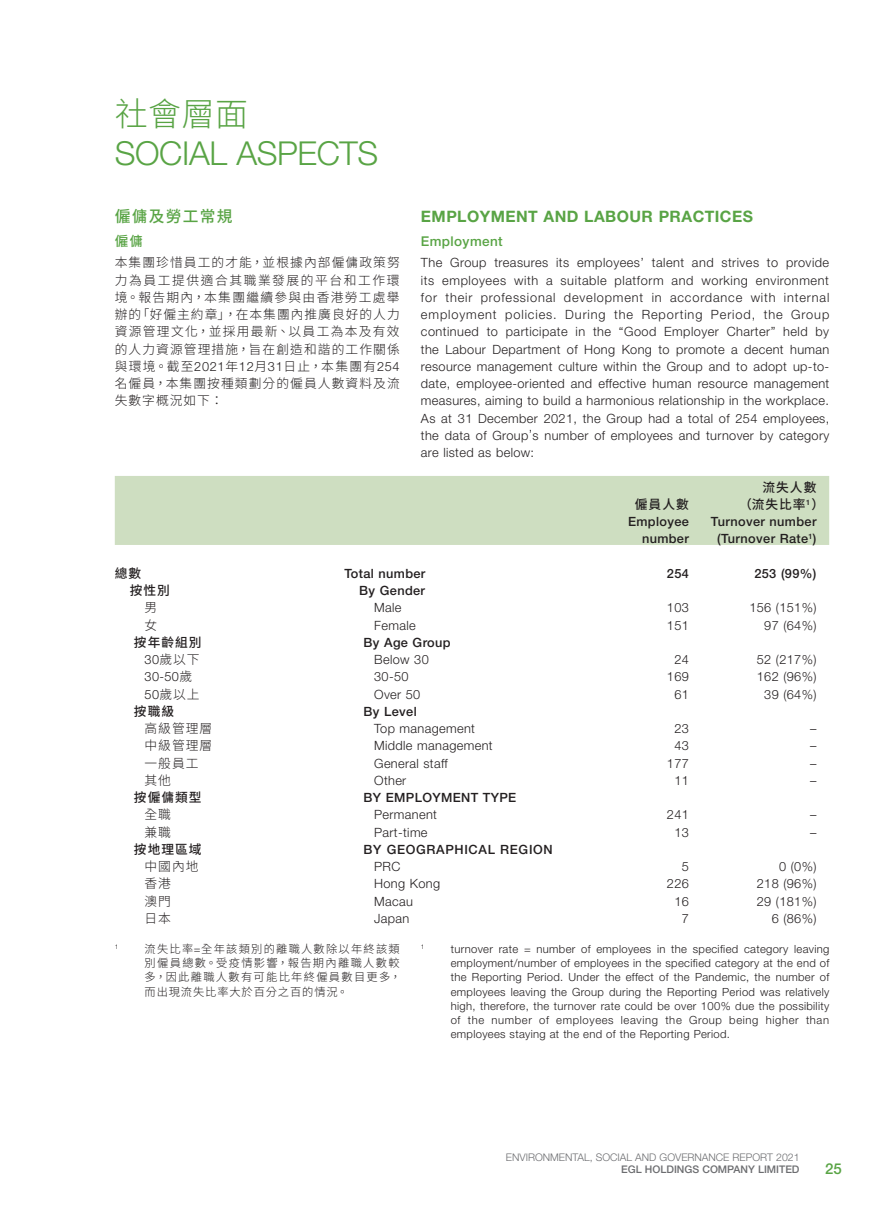
<style>
.page{position:relative;width:893px;height:1212px;background:#fff}
.page>*{position:absolute;margin:0;border:0;box-sizing:border-box;transform-origin:0 0}
.t1{font:300 33px "Helvetica Neue LT Std";letter-spacing:-.01em;color:#59a445}
.t2{font:300 33px "Source Han Sans TC";color:#59a445}
.Heading_1{font:700 15.75px "Helvetica Neue LT Std";letter-spacing:.03em;color:#59a445}
.C_Heading_1{font:500 15.75px "Source Han Sans TC";letter-spacing:.08em;color:#59a445}
.t3{font:500 15px "Helvetica Neue LT Std";color:#59a445}
.Heading_2{font:500 13.5px "Helvetica Neue LT Std";letter-spacing:.03em;color:#59a445}
.C_Heading_2{font:500 13.5px "Source Han Sans TC";color:#59a445}
.Body_Text{font:300 12.75px/17.2px "Helvetica Neue LT Std";letter-spacing:.03em;color:#231f20;text-align:justify}
.C_Body_Text{font:300 12.75px "Helvetica Neue LT Std";letter-spacing:.03em;color:#231f20}
.C_Body_Text-2{font:300 12.75px/17.2px "Source Han Sans TC";letter-spacing:.085em;color:#231f20;text-align:justify}
.C_Body_Text-3{font:500 12.75px "Helvetica Neue LT Std";letter-spacing:.03em;color:#231f20}
.C_Body_Text-4{font:500 12.75px "Source Han Sans TC";letter-spacing:.08em;color:#231f20}
.C_Body_Text-5{font:500 12.75px "Helvetica Neue LT Std";letter-spacing:.055em;color:#231f20}
.Notes{font:300 11.25px/14.2px "Helvetica Neue LT Std";letter-spacing:.03em;color:#231f20;text-align:justify}
.C_Notes{font:300 11.25px/14.2px "Source Han Sans TC";letter-spacing:.115em;color:#231f20;text-align:justify}
.t4{font:300 10.5px "Helvetica Neue LT Std";color:#6c6d70}
.t5{font:500 10.5px "Helvetica Neue LT Std";color:#6c6d70}
.Notes-2{font:300 6.6px "Helvetica Neue LT Std";color:#231f20}
.C_Notes-2{font:300 6.6px "Helvetica Neue LT Std";color:#231f20}
.s1{font-family:"Helvetica Neue LT Std"}
.s2{font-family:"Source Han Sans TC"}
</style>
<div class="page">
<div style="left:115px;top:476px;width:714px;height:69px;background:#cedec1"></div>
<h1 class="t2" style="left:115px;top:95px;width:135px">社會層面</h1>
<h1 class="t1" style="left:115px;top:133px;width:265px">SOCIAL ASPECTS</h1>
<p class="C_Heading_1" style="left:115px;top:208px;width:119px">僱傭及勞工常規</p>
<p class="C_Heading_2" style="left:115px;top:233px;width:30px">僱傭</p>
<p class="C_Body_Text-2" style="left:115px;top:254px;width:286px">本集團珍惜員工的才能，並根據內部僱傭政策努力為員工提供適合其職業發展的平台和工作環境。報告期內，本集團繼續參與由香港勞工處舉辦的「好僱主約章」，在本集團內推廣良好的人力資源管理文化，並採用最新、以員工為本及有效的人力資源管理措施，旨在創造和諧的工作關係與環境。截至<span class="s1">2021</span>年<span class="s1">12</span>月<span class="s1">31</span>日止，本集團有<span class="s1">254</span>名僱員，本集團按種類劃分的僱員人數資料及流失數字概況如下：</p>
<p class="Heading_1" style="left:421px;top:207px;width:333px">EMPLOYMENT AND LABOUR PRACTICES</p>
<p class="Heading_2" style="left:421px;top:233px;width:83px">Employment</p>
<p class="Body_Text" style="left:421px;top:254px;width:410px">The Group treasures its employees’ talent and strives to provide its employees with a suitable platform and working environment for their professional development in accordance with internal employment policies. During the Reporting Period, the Group continued to participate in the “Good Employer Charter” held by the Labour Department of Hong Kong to promote a decent human resource management culture within the Group and to adopt up-to&shy;date, employee-oriented and effective human resource management measures, aiming to build a harmonious relationship in the workplace.<br>As at 31 December 2021, the Group had a total of 254 employees, the data of Group’s number of employees and turnover by category are listed as below:</p>
<p class="C_Body_Text-4" style="left:635px;top:497px;width:55px">僱員人數</p>
<p class="C_Body_Text-3" style="left:628px;top:514px;width:62px">Employee</p>
<p class="C_Body_Text-3" style="left:642px;top:531px;width:48px">number</p>
<p class="C_Body_Text-4" style="left:762px;top:480px;width:55px">流失人數</p>
<p class="C_Body_Text-4" style="left:739px;top:497px;width:87px">（流失比率<sup>1</sup>）</p>
<p class="C_Body_Text-3" style="left:711px;top:514px;width:107px">Turnover number</p>
<p class="C_Body_Text-3" style="left:717px;top:531px;width:101px">(Turnover Rate<sup>1</sup>)</p>
<p class="C_Body_Text-4" style="left:115px;top:566px;width:28px">總數</p>
<p class="C_Body_Text-3" style="left:344px;top:566px;width:83px">Total number</p>
<p class="C_Body_Text-3" style="left:667px;top:566px;width:23px">254</p>
<p class="C_Body_Text-3" style="left:754px;top:566px;width:64px">253 (99%)</p>
<p class="C_Body_Text-4" style="left:130px;top:583px;width:42px">按性別</p>
<p class="C_Body_Text-3" style="left:359px;top:583px;width:67px">By Gender</p>
<p class="C_Body_Text-2" style="left:145px;top:599px;width:14px">男</p>
<p class="C_Body_Text" style="left:374px;top:600px;width:29px">Male</p>
<p class="C_Body_Text" style="left:667px;top:600px;width:23px">103</p>
<p class="C_Body_Text" style="left:749px;top:600px;width:69px">156 (151%)</p>
<p class="C_Body_Text-2" style="left:145px;top:617px;width:14px">女</p>
<p class="C_Body_Text" style="left:374px;top:617px;width:43px">Female</p>
<p class="C_Body_Text" style="left:667px;top:617px;width:23px">151</p>
<p class="C_Body_Text" style="left:764px;top:617px;width:54px">97 (64%)</p>
<p class="C_Body_Text-4" style="left:134px;top:635px;width:69px">按年齡組別</p>
<p class="C_Body_Text-3" style="left:364px;top:635px;width:89px">By Age Group</p>
<p class="C_Body_Text-2" style="left:145px;top:651px;width:57px"><span class="s1">30</span>歲以下</p>
<p class="C_Body_Text" style="left:374px;top:652px;width:56px">Below 30</p>
<p class="C_Body_Text" style="left:674px;top:652px;width:16px">24</p>
<p class="C_Body_Text" style="left:757px;top:652px;width:61px">52 (217%)</p>
<p class="C_Body_Text" style="left:145px;top:669px;width:49px">30-50<span class="s2">歲</span></p>
<p class="C_Body_Text" style="left:374px;top:669px;width:36px">30-50</p>
<p class="C_Body_Text" style="left:667px;top:669px;width:23px">169</p>
<p class="C_Body_Text" style="left:757px;top:669px;width:61px">162 (96%)</p>
<p class="C_Body_Text-2" style="left:145px;top:686px;width:57px"><span class="s1">50</span>歲以上</p>
<p class="C_Body_Text" style="left:374px;top:686px;width:48px">Over 50</p>
<p class="C_Body_Text" style="left:674px;top:686px;width:16px">61</p>
<p class="C_Body_Text" style="left:764px;top:686px;width:54px">39 (64%)</p>
<p class="C_Body_Text-4" style="left:134px;top:704px;width:42px">按職級</p>
<p class="C_Body_Text-3" style="left:364px;top:704px;width:55px">By Level</p>
<p class="C_Body_Text-2" style="left:145px;top:720px;width:69px">高級管理層</p>
<p class="C_Body_Text" style="left:374px;top:721px;width:102px">Top management</p>
<p class="C_Body_Text" style="left:674px;top:721px;width:16px">23</p>
<p class="C_Body_Text" style="left:810px;top:721px;width:8px">–</p>
<p class="C_Body_Text-2" style="left:145px;top:737px;width:69px">中級管理層</p>
<p class="C_Body_Text" style="left:374px;top:738px;width:120px">Middle management</p>
<p class="C_Body_Text" style="left:674px;top:738px;width:16px">43</p>
<p class="C_Body_Text" style="left:810px;top:738px;width:8px">–</p>
<p class="C_Body_Text-2" style="left:145px;top:755px;width:55px">一般員工</p>
<p class="C_Body_Text" style="left:374px;top:755px;width:75px">General staff</p>
<p class="C_Body_Text" style="left:667px;top:755px;width:23px">177</p>
<p class="C_Body_Text" style="left:810px;top:755px;width:8px">–</p>
<p class="C_Body_Text-2" style="left:145px;top:772px;width:28px">其他</p>
<p class="C_Body_Text" style="left:374px;top:773px;width:34px">Other</p>
<p class="C_Body_Text" style="left:674px;top:773px;width:16px">11</p>
<p class="C_Body_Text" style="left:810px;top:773px;width:8px">–</p>
<p class="C_Body_Text-4" style="left:134px;top:790px;width:69px">按僱傭類型</p>
<p class="C_Body_Text-3" style="left:364px;top:790px;width:154px">BY EMPLOYMENT TYPE</p>
<p class="C_Body_Text-2" style="left:145px;top:806px;width:28px">全職</p>
<p class="C_Body_Text" style="left:374px;top:807px;width:64px">Permanent</p>
<p class="C_Body_Text" style="left:667px;top:807px;width:23px">241</p>
<p class="C_Body_Text" style="left:810px;top:807px;width:8px">–</p>
<p class="C_Body_Text-2" style="left:145px;top:824px;width:28px">兼職</p>
<p class="C_Body_Text" style="left:374px;top:824px;width:55px">Part-time</p>
<p class="C_Body_Text" style="left:674px;top:824px;width:16px">13</p>
<p class="C_Body_Text" style="left:810px;top:824px;width:8px">–</p>
<p class="C_Body_Text-4" style="left:134px;top:842px;width:69px">按地理區域</p>
<p class="C_Body_Text-5" style="left:364px;top:842px;width:191px">BY GEOGRAPHICAL REGION</p>
<p class="C_Body_Text-2" style="left:145px;top:858px;width:55px">中國內地</p>
<p class="C_Body_Text" style="left:374px;top:859px;width:28px">PRC</p>
<p class="C_Body_Text" style="left:682px;top:859px;width:9px">5</p>
<p class="C_Body_Text" style="left:779px;top:859px;width:39px">0 (0%)</p>
<p class="C_Body_Text-2" style="left:145px;top:875px;width:28px">香港</p>
<p class="C_Body_Text" style="left:374px;top:876px;width:68px">Hong Kong</p>
<p class="C_Body_Text" style="left:667px;top:876px;width:23px">226</p>
<p class="C_Body_Text" style="left:757px;top:876px;width:61px">218 (96%)</p>
<p class="C_Body_Text-2" style="left:145px;top:893px;width:28px">澳門</p>
<p class="C_Body_Text" style="left:374px;top:893px;width:40px">Macau</p>
<p class="C_Body_Text" style="left:674px;top:893px;width:16px">16</p>
<p class="C_Body_Text" style="left:757px;top:893px;width:61px">29 (181%)</p>
<p class="C_Body_Text-2" style="left:145px;top:910px;width:28px">日本</p>
<p class="C_Body_Text" style="left:374px;top:911px;width:37px">Japan</p>
<p class="C_Body_Text" style="left:682px;top:911px;width:9px">7</p>
<p class="C_Body_Text" style="left:772px;top:911px;width:46px">6 (86%)</p>
<p class="C_Notes-2" style="left:115px;top:943px;width:5px">1</p>
<p class="C_Notes" style="left:145px;top:942px;width:258px">流失比率<span class="s1">=</span>全年該類別的離職人數除以年終該類別僱員總數。受疫情影響，報告期內離職人數較多，因此離職人數有可能比年終僱員數目更多，而出現流失比率大於百分之百的情況。</p>
<p class="Notes-2" style="left:421px;top:943px;width:5px">1</p>
<p class="Notes" style="left:451px;top:941px;width:380px">turnover rate = number of employees in the specified category leaving employment/number of employees in the specified category at the end of the Reporting Period. Under the effect of the Pandemic, the number of employees leaving the Group during the Reporting Period was relatively high, therefore, the turnover rate could be over 100% due the possibility of the number of employees leaving the Group being higher than employees staying at the end of the Reporting Period.</p>
<p class="t4" style="left:506px;top:1151px;width:295px">ENVIRONMENTAL, SOCIAL AND GOVERNANCE REPORT 2021</p>
<p class="t5" style="left:621px;top:1163px;width:180px">EGL HOLDINGS COMPANY LIMITED</p>
<p class="t3" style="left:825px;top:1160px;width:18px">25</p>
</div>
